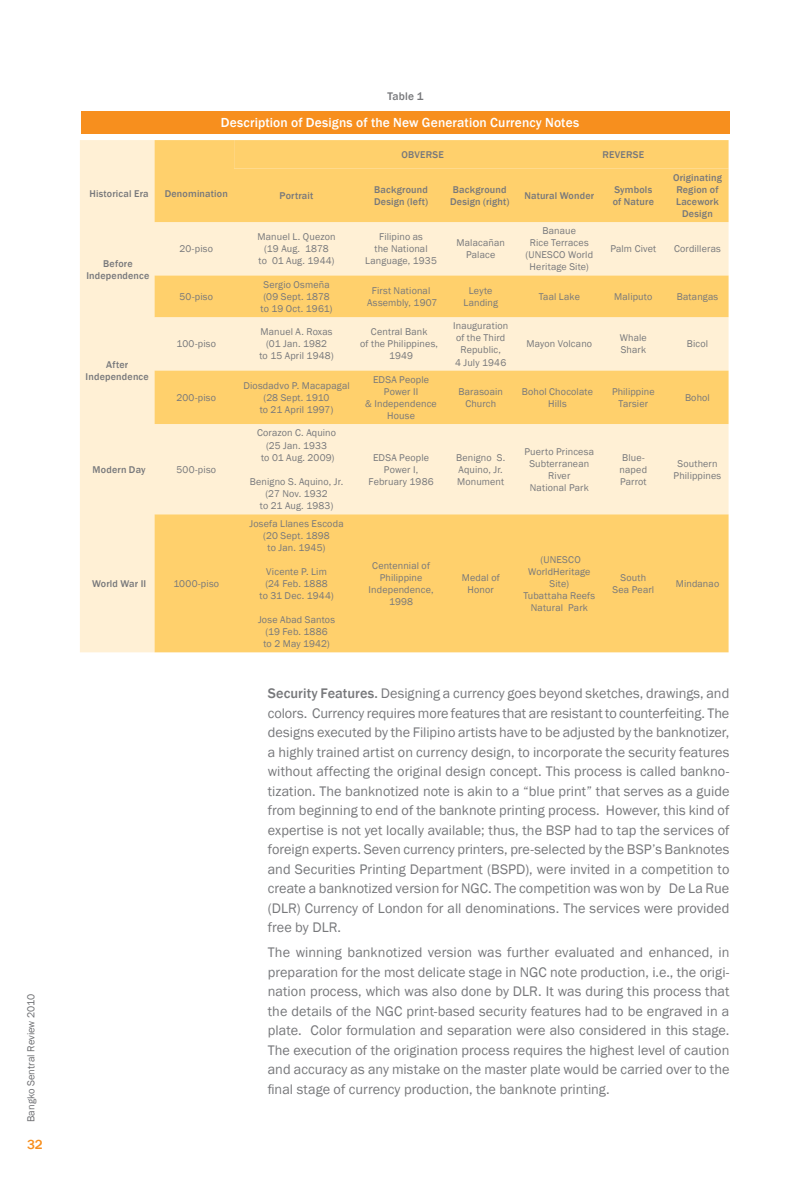
<style>
.page{position:relative;width:810px;height:1188px;background:#fff}
.page>*{position:absolute;margin:0;border:0;box-sizing:border-box;transform-origin:0 0}
.t1{font:14.25px/19.5px "Franklin Gothic";color:#77787b;text-align:justify}
.t2{font:500 13.5px "Franklin Gothic";letter-spacing:.01em;color:#fff}
.t3{font:500 13.5px "Franklin Gothic";color:#f78f1e}
.t4{font:500 11.4px "Franklin Gothic";letter-spacing:.01em;color:#77787b}
.t5{font:10.5px "Franklin Gothic";color:#6d6e71}
.t6{font:10.05px/12.1px "Franklin Gothic";letter-spacing:.015em;color:#77787b;text-align:center}
.t7{font:500 10.05px/12.1px "Franklin Gothic";letter-spacing:.02em;color:#77787b}
.s1{font-weight:500}
</style>
<div class="page">
<div style="left:80px;top:140px;width:75px;height:512px;background:#fff0d5"></div>
<svg style="left:155px;top:140px;width:574px;height:512px;background:#ffdc94"></svg>
<div style="left:81px;top:111px;width:648px;height:23px;background:#f78f1e"></div>
<p class="t5" style="left:24px;top:1122px;width:129px;rotate:-90deg">Bangko Sentral Review 2010</p>
<p class="t3" style="left:27px;top:1136px;width:17px">32</p>
<p class="t4" style="left:387px;top:89px;width:38px">Table 1</p>
<p class="t2" style="left:221px;top:114px;width:360px">Description of Designs of the New Generation Currency Notes</p>
<p class="t7" style="left:89px;top:187px;width:61px">Historical Era</p>
<p class="t7" style="left:165px;top:187px;width:65px">Denomination</p>
<p class="t7" style="left:86px;top:258px;width:64px;text-align:center">Before<br>Independence</p>
<p class="t6" style="left:180px;top:243px;width:35px">20-piso</p>
<p class="t6" style="left:180px;top:291px;width:35px">50-piso</p>
<p class="t7" style="left:402px;top:149px;width:44px">OBVERSE</p>
<p class="t7" style="left:603px;top:149px;width:43px">REVERSE</p>
<p class="t7" style="left:280px;top:190px;width:35px">Portrait</p>
<p class="t7" style="left:374px;top:184px;width:56px">Background<br>Design (left)</p>
<p class="t7" style="left:450px;top:184px;width:61px">Background<br>Design (right)</p>
<p class="t7" style="left:524px;top:190px;width:71px">Natural Wonder</p>
<p class="t7" style="left:613px;top:184px;width:43px">Symbols of Nature</p>
<p class="t7" style="left:673px;top:171px;width:50px;text-align:center">Originating<br>Region of<br>Lacework<br>Design</p>
<p class="t6" style="left:258px;top:231px;width:79px">Manuel L. Quezon (19 Aug. 1878<br>to 01 Aug. 1944)</p>
<p class="t6" style="left:365px;top:231px;width:73px">Filipino as<br>the National<br>Language, 1935</p>
<p class="t6" style="left:456px;top:237px;width:50px">Malacañan<br>Palace</p>
<p class="t6" style="left:526px;top:225px;width:69px">Banaue<br>Rice Terraces (UNESCO World<br>Heritage Site)</p>
<p class="t6" style="left:610px;top:243px;width:47px">Palm Civet</p>
<p class="t6" style="left:674px;top:243px;width:48px">Cordilleras</p>
<p class="t6" style="left:261px;top:279px;width:74px;text-align:left">Sergio Osmeña (09 Sept. 1878 to 19 Oct. 1961)</p>
<p class="t6" style="left:367px;top:285px;width:72px">First National<br>Assembly, 1907</p>
<p class="t6" style="left:463px;top:285px;width:36px">Leyte<br>Landing</p>
<p class="t6" style="left:539px;top:291px;width:43px">Taal Lake</p>
<p class="t6" style="left:614px;top:291px;width:40px">Maliputo</p>
<p class="t6" style="left:677px;top:291px;width:43px">Batangas</p>
<p class="t7" style="left:86px;top:359px;width:65px;text-align:center">After<br>Independence</p>
<p class="t6" style="left:177px;top:338px;width:41px">100-piso</p>
<p class="t6" style="left:259px;top:326px;width:76px">Manuel A. Roxas (01 Jan. 1982<br>to 15 April 1948)</p>
<p class="t6" style="left:360px;top:326px;width:79px">Central Bank<br>of the Philippines,<br>1949</p>
<p class="t6" style="left:453px;top:320px;width:57px">Inauguration of the Third<br>Republic,<br>4 July 1946</p>
<p class="t6" style="left:526px;top:338px;width:67px">Mayon Volcano</p>
<p class="t6" style="left:620px;top:332px;width:29px;text-align:left">Whale<br>Shark</p>
<p class="t6" style="left:687px;top:338px;width:23px">Bicol</p>
<p class="t6" style="left:176px;top:392px;width:41px">200-piso</p>
<p class="t6" style="left:243px;top:380px;width:108px">Diosdadvo P. Macapagal (28 Sept. 1910<br>to 21 April 1997)</p>
<p class="t6" style="left:365px;top:373px;width:73px">EDSA People<br>Power II<br>&amp; Independence<br>House</p>
<p class="t6" style="left:459px;top:386px;width:46px">Barasoain<br>Church</p>
<p class="t6" style="left:522px;top:386px;width:73px">Bohol Chocolate<br>Hills</p>
<p class="t6" style="left:612px;top:386px;width:44px">Philippine<br>Tarsier</p>
<p class="t6" style="left:685px;top:392px;width:26px">Bohol</p>
<p class="t7" style="left:93px;top:463px;width:55px">Modern Day</p>
<p class="t6" style="left:176px;top:464px;width:41px">500-piso</p>
<p class="t7" style="left:92px;top:578px;width:56px">World War II</p>
<p class="t6" style="left:173px;top:578px;width:47px">1000-piso</p>
<p class="t6" style="left:257px;top:427px;width:81px">Corazon C. Aquino (25 Jan. 1933<br>to 01 Aug. 2009)</p>
<p class="t6" style="left:250px;top:476px;width:95px">Benigno S. Aquino, Jr. (27 Nov. 1932<br>to 21 Aug. 1983)</p>
<p class="t6" style="left:250px;top:517px;width:96px">Josefa Llanes Escoda (20 Sept. 1898<br>to Jan. 1945)</p>
<p class="t6" style="left:260px;top:566px;width:76px">Vicente P. Lim (24 Feb. 1888<br>to 31 Dec. 1944)</p>
<p class="t6" style="left:258px;top:614px;width:79px">Jose Abad Santos (19 Feb. 1886<br>to 2 May 1942)</p>
<p class="t6" style="left:368px;top:451px;width:67px">EDSA People<br>Power I,<br>February 1986</p>
<p class="t6" style="left:456px;top:451px;width:51px;text-align:left">Benigno S.<br>Aquino, Jr.<br>Monument</p>
<p class="t6" style="left:525px;top:445px;width:71px">Puerto Princesa<br>Subterranean<br>River<br>National Park</p>
<p class="t6" style="left:620px;top:451px;width:29px;text-align:left">Blue&shy;naped<br>Parrot</p>
<p class="t6" style="left:674px;top:457px;width:49px">Southern<br>Philippines</p>
<p class="t6" style="left:369px;top:560px;width:67px">Centennial of<br>Philippine<br>Independence,<br>1998</p>
<p class="t6" style="left:462px;top:572px;width:39px">Medal of<br>Honor</p>
<p class="t6" style="left:523px;top:554px;width:73px">(UNESCO<br>WorldHeritage<br>Site)<br>Tubattaha Reefs<br>Natural Park</p>
<p class="t6" style="left:613px;top:572px;width:43px">South<br>Sea Pearl</p>
<p class="t6" style="left:676px;top:578px;width:45px">Mindanao</p>
<p class="t1" style="left:268px;top:684px;width:463px"><span class="s1">Security Features.</span> Designing a currency goes beyond sketches, drawings, and colors. Currency requires more features that are resistant to counterfeiting. The designs executed by the Filipino artists have to be adjusted by the banknotizer, a highly trained artist on currency design, to incorporate the security features without affecting the original design concept. This process is called bankno&shy;tization. The banknotized note is akin to a “blue print” that serves as a guide from beginning to end of the banknote printing process. However, this kind of expertise is not yet locally available; thus, the BSP had to tap the services of foreign experts. Seven currency printers, pre-selected by the BSP’s Banknotes and Securities Printing Department (BSPD), were invited in a competition to create a banknotized version for NGC. The competition was won by De La Rue (DLR) Currency of London for all denominations. The services were provided free by DLR.</p>
<p class="t1" style="left:268px;top:943px;width:463px">The winning banknotized version was further evaluated and enhanced, in preparation for the most delicate stage in NGC note production, i.e., the origi&shy;nation process, which was also done by DLR. It was during this process that the details of the NGC print-based security features had to be engraved in a plate. Color formulation and separation were also considered in this stage.<br>The execution of the origination process requires the highest level of caution and accuracy as any mistake on the master plate would be carried over to the final stage of currency production, the banknote printing.</p>
</div>
